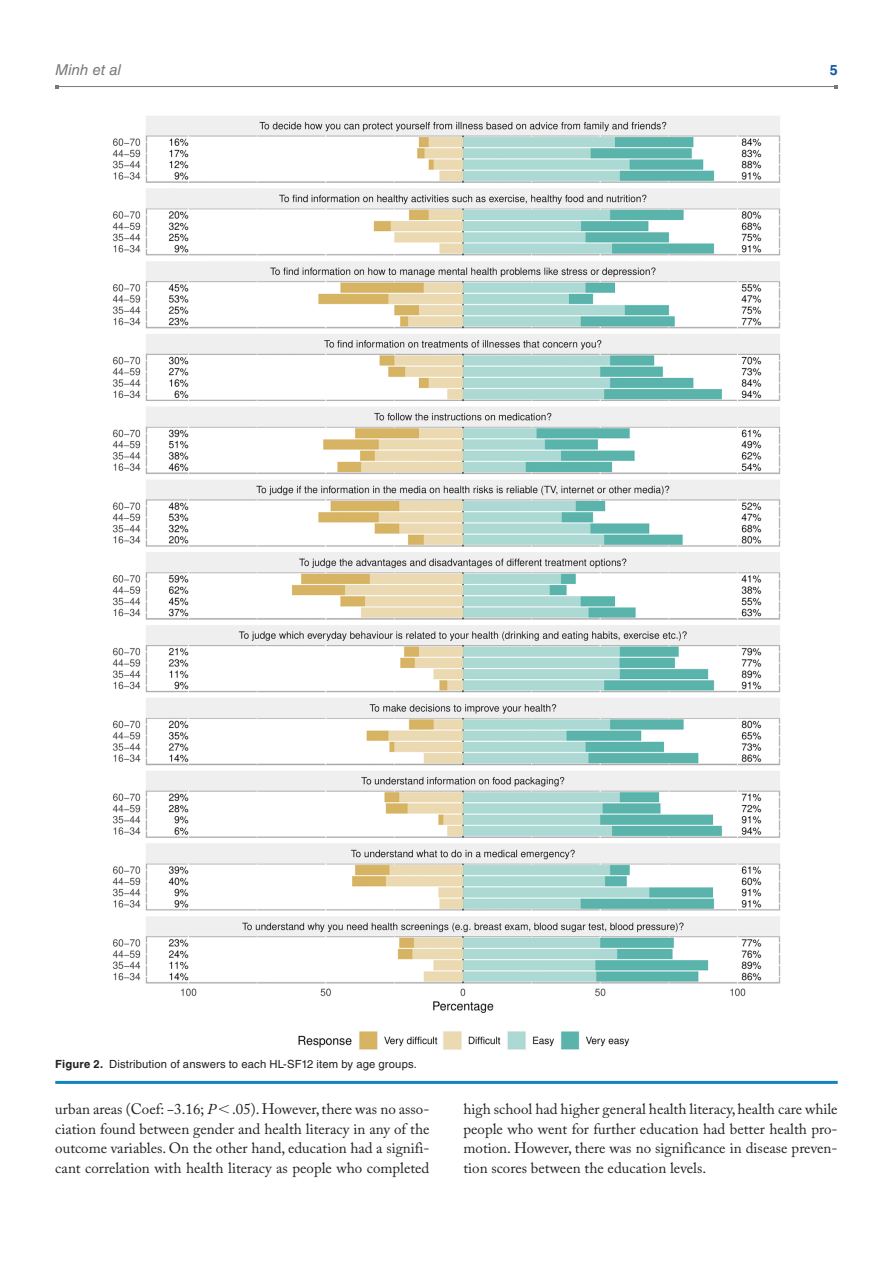
<style>
.page{position:relative;width:893px;height:1263px;background:#fff}
.page>*{position:absolute;margin:0;border:0;box-sizing:border-box;transform-origin:0 0}
.t1{font:15px/19.5px "Adobe Caslon Pro";color:#231f20;text-align:justify}
.t2{font:italic 15px "Helvetica LT Std";color:#76787b}
.t3{font:700 14.25px "Helvetica LT Std";color:#1055a4}
.t4{font:11.25px "Helvetica LT Std";letter-spacing:.015em;color:#231f20}
.s1{font-weight:700}
.s2{font-style:italic}
</style>
<div class="page">
<hr style="left:57px;top:86px;width:779px;height:1px;background:#76787b">
<hr style="left:55px;top:1081px;width:783px;height:3px;background:#1582c5">
<img style="left:112px;top:116px;width:669px;height:934px">
<p class="t2" style="left:55px;top:61px;width:67px">Minh et al</p>
<p class="t3" style="left:830px;top:61px;width:9px">5</p>
<p class="t4" style="left:55px;top:1058px;width:363px"><span class="s1">Figure 2.</span> Distribution of answers to each HL-SF12 item by age groups.</p>
<p class="t1" style="left:55px;top:1099px;width:376px">urban areas (Coef: −3.16; <span class="s2">P</span> .05). However, there was no asso&shy;ciation found between gender and health literacy in any of the outcome variables. On the other hand, education had a signifi&shy;cant correlation with health literacy as people who completed</p>
<p class="t1" style="left:463px;top:1099px;width:376px">high school had higher general health literacy, health care while people who went for further education had better health pro&shy;motion. However, there was no significance in disease preven&shy;tion scores between the education levels.</p>
</div>
